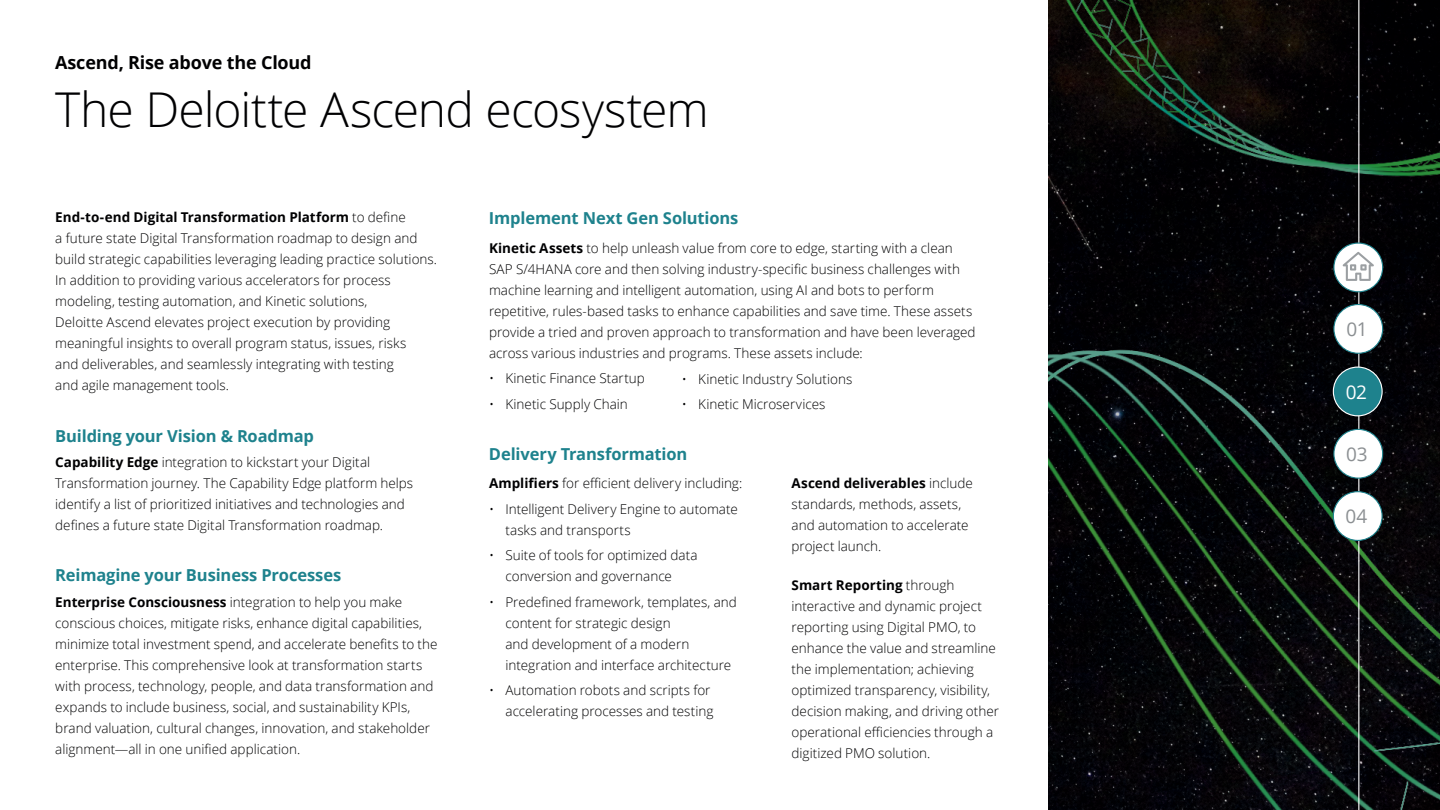
<style>
.page{position:relative;width:1440px;height:810px;background:#fff}
.page>*{position:absolute;margin:0;border:0;box-sizing:border-box;transform-origin:0 0}
.t1{font:300 48px "Open Sans";letter-spacing:-.02em;color:#000002}
.t2{font:18.9px "Open Sans";color:#8b8f92}
.t3{font:18.9px "Open Sans";color:#fff}
.t4{font:700 18px "Open Sans";letter-spacing:-.01em;color:#000002}
.t5{font:700 16.5px "Open Sans";letter-spacing:-.01em;color:#1e828d}
.t6{font:300 13.5px/21px "Open Sans";color:#000002}
.s1{font-weight:700}
</style>
<div class="page">
<svg style="left:1048px;top:0;width:392px;height:810px;background:#080c0b"></svg>
<hr style="left:1358px;top:0;width:1px;height:810px;background:#fff">
<div style="left:1333px;top:367px;width:49px;height:49px;background:#1e828d;border-radius:50%"></div>
<div style="left:1333px;top:367px;width:50px;height:49px;border:1px solid #fff;border-radius:50%"></div>
<div style="left:1334px;top:305px;width:49px;height:48px;background:#fff;border-radius:50%"></div>
<div style="left:1333px;top:304px;width:50px;height:50px;border:1px solid #1e828d;border-radius:50%"></div>
<div style="left:1333px;top:492px;width:49px;height:48px;background:#fff;border-radius:50%"></div>
<div style="left:1333px;top:491px;width:50px;height:50px;border:1px solid #1e828d;border-radius:50%"></div>
<div style="left:1334px;top:429px;width:49px;height:49px;background:#fff;border-radius:50%"></div>
<div style="left:1333px;top:429px;width:50px;height:50px;border:1px solid #1e828d;border-radius:50%"></div>
<div style="left:1334px;top:243px;width:49px;height:49px;background:#fff;border-radius:50%"></div>
<div style="left:1333px;top:243px;width:50px;height:49px;border:1px solid #1e828d;border-radius:50%"></div>
<svg style="left:1343px;top:252px;width:31px;height:29px"></svg>
<h3 class="t4" style="left:55px;top:50px;width:258px">Ascend, Rise above the Cloud</h3>
<h1 class="t1" style="left:55px;top:77px;width:655px">The Deloitte Ascend ecosystem</h1>
<p class="t6" style="left:55px;top:206px;width:383px"><span class="s1">End-to-end Digital Transformation Platform</span> to define<br>a future state Digital Transformation roadmap to design and build strategic capabilities leveraging leading practice solutions.<br>In addition to providing various accelerators for process modeling, testing automation, and Kinetic solutions,<br>Deloitte Ascend elevates project execution by providing meaningful insights to overall program status, issues, risks<br>and deliverables, and seamlessly integrating with testing<br>and agile management tools.</p>
<p class="t5" style="left:55px;top:424px;width:260px">Building your Vision &amp; Roadmap</p>
<p class="t6" style="left:55px;top:452px;width:360px"><span class="s1">Capability Edge</span> integration to kickstart your Digital Transformation journey. The Capability Edge platform helps identify a list of prioritized initiatives and technologies and defines a future state Digital Transformation roadmap.</p>
<p class="t5" style="left:55px;top:564px;width:288px">Reimagine your Business Processes</p>
<p class="t6" style="left:55px;top:591px;width:384px"><span class="s1">Enterprise Consciousness</span> integration to help you make conscious choices, mitigate risks, enhance digital capabilities, minimize total investment spend, and accelerate benefits to the enterprise. This comprehensive look at transformation starts with process, technology, people, and data transformation and expands to include business, social, and sustainability KPIs, brand valuation, cultural changes, innovation, and stakeholder alignment—all in one unified application.</p>
<p class="t5" style="left:489px;top:206px;width:251px">Implement Next Gen Solutions</p>
<p class="t6" style="left:489px;top:237px;width:488px"><span class="s1">Kinetic Assets</span> to help unleash value from core to edge, starting with a clean SAP S/4HANA core and then solving industry-specific business challenges with machine learning and intelligent automation, using AI and bots to perform repetitive, rules-based tasks to enhance capabilities and save time. These assets provide a tried and proven approach to transformation and have been leveraged across various industries and programs. These assets include:</p>
<p class="t6" style="left:489px;top:367px;width:157px">• Kinetic Finance Startup</p>
<p class="t6" style="left:489px;top:393px;width:140px">• Kinetic Supply Chain</p>
<p class="t6" style="left:682px;top:368px;width:172px">• Kinetic Industry Solutions</p>
<p class="t6" style="left:682px;top:394px;width:145px">• Kinetic Microservices</p>
<p class="t5" style="left:489px;top:442px;width:200px">Delivery Transformation</p>
<p class="t6" style="left:489px;top:473px;width:255px"><span class="s1">Amplifiers</span> for efficient delivery including:</p>
<p class="t6" style="left:505px;top:498px;width:234px;text-indent:-16px">• Intelligent Delivery Engine to automate tasks and transports</p>
<p class="t6" style="left:505px;top:545px;width:194px;text-indent:-16px">• Suite of tools for optimized data conversion and governance</p>
<p class="t6" style="left:505px;top:591px;width:233px;text-indent:-16px">• Predefined framework, templates, and content for strategic design<br>and development of a modern integration and interface architecture</p>
<p class="t6" style="left:489px;top:680px;width:226px;text-align:right">• Automation robots and scripts for accelerating processes and testing</p>
<p class="t6" style="left:792px;top:472px;width:183px"><span class="s1">Ascend deliverables</span> include standards, methods, assets, and automation to accelerate project launch.</p>
<p class="t6" style="left:792px;top:574px;width:209px"><span class="s1">Smart Reporting</span> through interactive and dynamic project reporting using Digital PMO, to enhance the value and streamline the implementation; achieving optimized transparency, visibility, decision making, and driving other operational efficiencies through a digitized PMO solution.</p>
<h2 class="t2" style="left:1346px;top:316px;width:23px">01</h2>
<h2 class="t3" style="left:1346px;top:379px;width:23px">02</h2>
<h2 class="t2" style="left:1346px;top:441px;width:23px">03</h2>
<h2 class="t2" style="left:1345px;top:503px;width:23px">04</h2>
</div>
